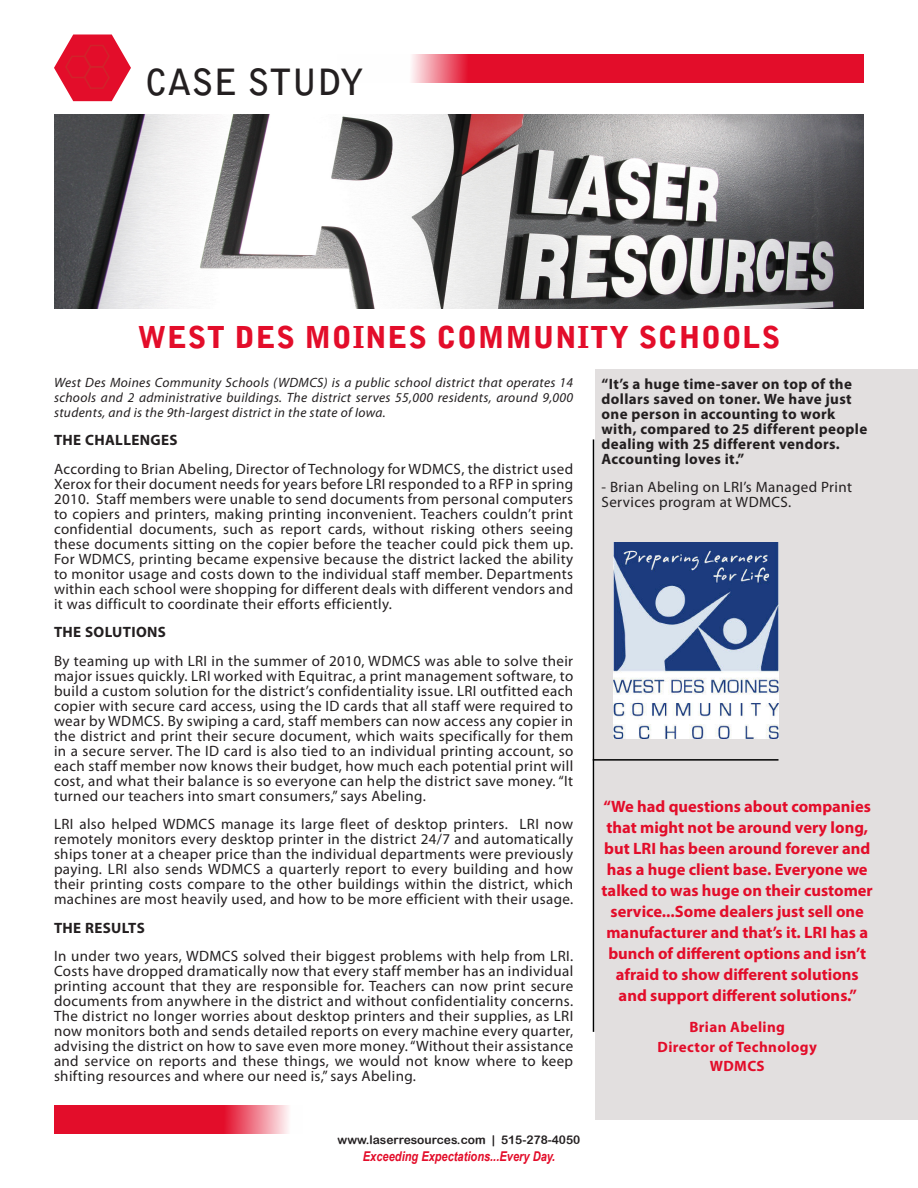
<style>
.page{position:relative;width:918px;height:1188px;background:#fff}
.page>*{position:absolute;margin:0;border:0;box-sizing:border-box;transform-origin:0 0}
.Company_Name{font:700 36px "Bell Gothic Std";color:#231f20}
.t1{font:900 30px "Bell Gothic Std";letter-spacing:.025em;color:#e30d2a}
.Body{font:700 16.5px/21px "Myriad Pro";color:#e30d2a;text-align:center}
.Body-2{font:15px/15px "Myriad Pro";letter-spacing:.025em;color:#231f20;text-align:justify}
.Body-3{font:700 15px/15px "Myriad Pro";letter-spacing:.025em;color:#231f20}
.Body-4{font:700 15px "Myriad Pro";letter-spacing:.025em;color:#e30d2a}
.Body-5{font:italic 13.5px/15px "Myriad Pro";letter-spacing:.025em;color:#231f20;text-align:justify}
.Company_Name-2{font:italic 700 13.5px "Arial Narrow";color:#e30d2a}
.Company_Name-3{font:12px "Arial Rounded MT Bold";color:#231f20}
</style>
<div class="page">
<div style="left:595px;top:369px;width:322px;height:751px;background:#e2dfdf"></div>
<svg style="left:54px;top:1106px;width:235px;height:28px;fill:#e30d2a"></svg>
<svg style="left:411px;top:54px;width:453px;height:28px;fill:#e30d2a"></svg>
<svg style="left:54px;top:34px;width:77px;height:67px"></svg>
<img style="left:54px;top:114px;width:810px;height:194px">
<hr style="left:593px;top:439px;width:1px;height:593px;background:#000">
<hr style="left:593px;top:759px;width:186px;height:2px;background:#000">
<img style="left:613px;top:542px;width:165px;height:197px">
<p class="Company_Name" style="left:146px;top:60px;width:220px">CASE STUDY</p>
<p class="t1" style="left:138px;top:320px;width:644px">WEST DES MOINES COMMUNITY SCHOOLS</p>
<p class="Body-5" style="left:54px;top:374px;width:521px">West Des Moines Community Schools (WDMCS) is a public school district that operates 14 schools and 2 administrative buildings. The district serves 55,000 residents, around 9,000 students, and is the 9th-largest district in the state of Iowa.</p>
<p class="Body-3" style="left:54px;top:432px;width:125px">THE CHALLENGES</p>
<p class="Body-2" style="left:54px;top:461px;width:521px">According to Brian Abeling, Director of Technology for WDMCS, the district used Xerox for their document needs for years before LRI responded to a RFP in spring 2010. Staff members were unable to send documents from personal computers to copiers and printers, making printing inconvenient. Teachers couldn’t print confidential documents, such as report cards, without risking others seeing these documents sitting on the copier before the teacher could pick them up.<br>For WDMCS, printing became expensive because the district lacked the ability to monitor usage and costs down to the individual staff member. Departments within each school were shopping for different deals with different vendors and it was difficult to coordinate their efforts efficiently.</p>
<p class="Body-3" style="left:54px;top:624px;width:114px">THE SOLUTIONS</p>
<p class="Body-2" style="left:54px;top:653px;width:521px">By teaming up with LRI in the summer of 2010, WDMCS was able to solve their major issues quickly. LRI worked with Equitrac, a print management software, to build a custom solution for the district’s confidentiality issue. LRI outfitted each copier with secure card access, using the ID cards that all staff were required to wear by WDMCS. By swiping a card, staff members can now access any copier in the district and print their secure document, which waits specifically for them in a secure server. The ID card is also tied to an individual printing account, so each staff member now knows their budget, how much each potential print will cost, and what their balance is so everyone can help the district save money. “It turned our teachers into smart consumers,” says Abeling.</p>
<p class="Body-2" style="left:54px;top:816px;width:521px">LRI also helped WDMCS manage its large fleet of desktop printers. LRI now remotely monitors every desktop printer in the district 24/7 and automatically ships toner at a cheaper price than the individual departments were previously paying. LRI also sends WDMCS a quarterly report to every building and how their printing costs compare to the other buildings within the district, which machines are most heavily used, and how to be more efficient with their usage.</p>
<p class="Body-3" style="left:54px;top:920px;width:92px">THE RESULTS</p>
<p class="Body-2" style="left:54px;top:948px;width:521px">In under two years, WDMCS solved their biggest problems with help from LRI.<br>Costs have dropped dramatically now that every staff member has an individual printing account that they are responsible for. Teachers can now print secure documents from anywhere in the district and without confidentiality concerns.<br>The district no longer worries about desktop printers and their supplies, as LRI now monitors both and sends detailed reports on every machine every quarter, advising the district on how to save even more money. “Without their assistance and service on reports and these things, we would not know where to keep shifting resources and where our need is,” says Abeling.</p>
<p class="Company_Name-3" style="left:338px;top:1133px;width:244px">www.laserresources.com | 515-278-4050</p>
<p class="Company_Name-2" style="left:363px;top:1146px;width:194px">Exceeding Expectations...Every Day.</p>
<p class="Body-3" style="left:602px;top:375px;width:267px">“It’s a huge time-saver on top of the dollars saved on toner. We have just one person in accounting to work with, compared to 25 different people dealing with 25 different vendors.<br>Accounting loves it.”</p>
<p class="Body-2" style="left:602px;top:479px;width:252px">- Brian Abeling on LRI’s Managed Print<br>Services program at WDMCS.</p>
<p class="Body" style="left:602px;top:795px;width:273px">“We had questions about companies that might not be around very long, but LRI has been around forever and has a huge client base. Everyone we talked to was huge on their customer service...Some dealers just sell one manufacturer and that’s it. LRI has a bunch of different options and isn’t afraid to show different solutions and support different solutions.”</p>
<p class="Body-4" style="left:689px;top:1017px;width:97px">Brian Abeling</p>
<p class="Body-4" style="left:658px;top:1037px;width:161px">Director of Technology</p>
<p class="Body-4" style="left:710px;top:1056px;width:56px">WDMCS</p>
</div>
